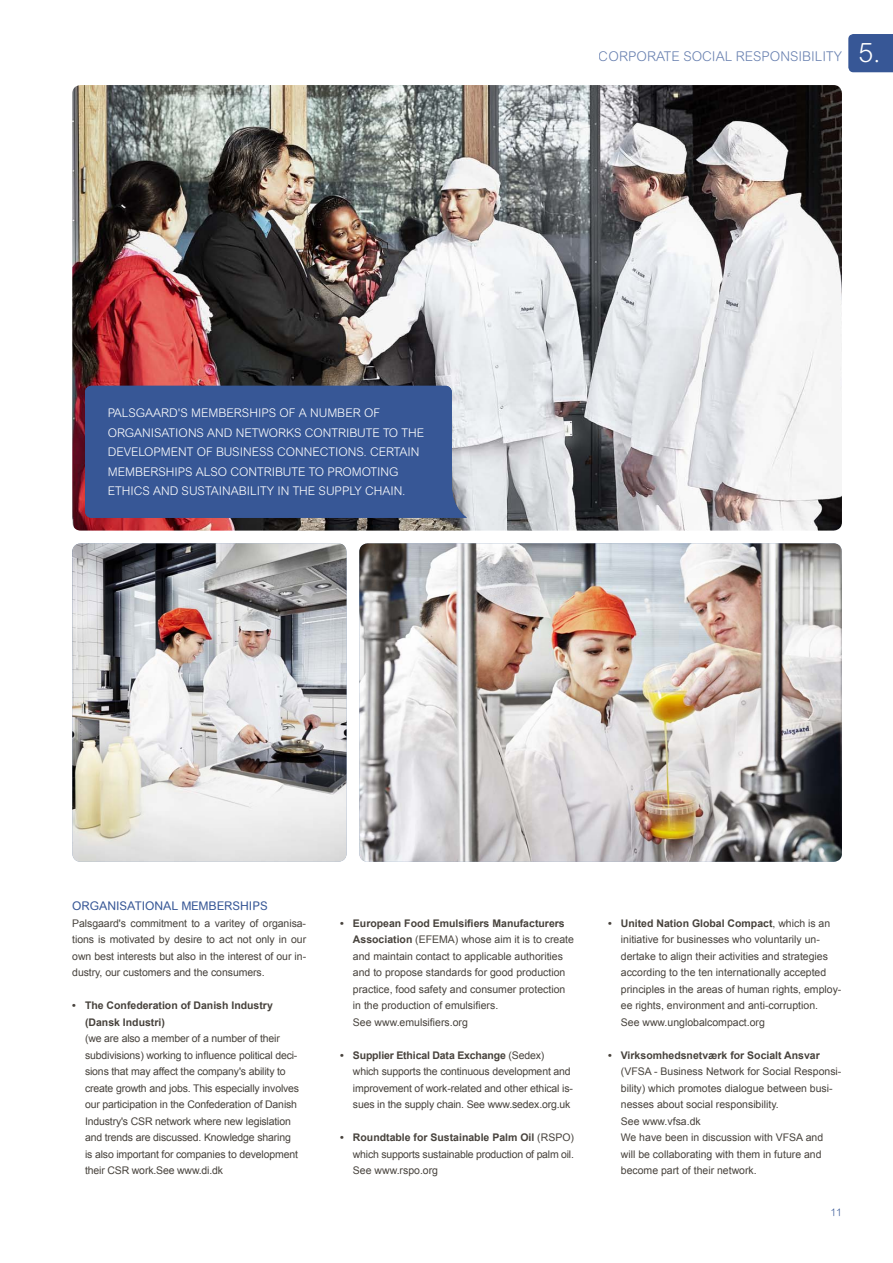
<style>
.page{position:relative;width:893px;height:1263px;background:#fff}
.page>*{position:absolute;margin:0;border:0;box-sizing:border-box;transform-origin:0 0}
.t1{font:300 26.85px "Arial Rounded MT";color:#fff}
.t2{font:300 13.5px "Arial Rounded MT";color:#375796}
.t3{font:300 12px/19.5px "Arial Rounded MT";color:#fff}
.t4{font:12px "Arial Rounded MT";color:#375796}
.t5{font:10.5px/16.5px "Arial";color:#47423c}
.t6{font:700 10.5px/16.5px "Arial";color:#47423c}
.t7{font:300 10.5px "Arial Rounded MT";color:#375796}
.s1{font-weight:700}
</style>
<div class="page">
<img style="left:72px;top:85px;width:770px;height:446px">
<div style="left:848px;top:34px;width:45px;height:38px;background:#375796"></div>
<img style="left:359px;top:543px;width:483px;height:319px">
<img style="left:72px;top:543px;width:275px;height:319px">
<div style="left:85px;top:386px;width:382px;height:132px;background:#375796"></div>
<p class="t3" style="left:108px;top:403px;width:318px">PALSGAARD'S MEMBERSH IPS OF A NU MBER OF ORGANISATIONS AND NETWORKS CONTRIBUTE TO TH E DEVELOPMENT OF BUSINESS CONNECTIONS. CERTAIN MEMBERSH IPS ALSO CONTRIBUTE TO PROMOTING<br>ETH ICS AND SUSTAINABILITY IN TH E SU PPLY CHAIN.</p>
<p class="t2" style="left:599px;top:48px;width:245px">CORPORATE SOCIAL RESPONSIBILITY</p>
<h1 class="t1" style="left:858px;top:37px;width:24px">5.</h1>
<p class="t4" style="left:72px;top:899px;width:19px">ORGA</p>
<p class="t4" style="left:107px;top:899px;width:149px">NISATIONAL MEMBERSHIPS</p>
<p class="t5" style="left:72px;top:915px;width:235px;text-align:justify">Palsgaard's commitment to a varitey of organisa&shy;tions is motivated by desire to act not only in our own best interests but also in the interest of our in&shy;dustry, our customers and the consumers.</p>
<p class="t6" style="left:85px;top:997px;width:189px;text-indent:-13px">• The Confederation of Danish Industry (Dansk Industri)</p>
<p class="t5" style="left:85px;top:1030px;width:216px">(we are also a member of a number of their subdivisions) working to influence political deci&shy;sions that may affect the company's ability to create growth and jobs. This especially involves our participation in the Confederation of Danish Industry's CSR network where new legislation and trends are discussed. Knowledge sharing is also important for companies to development their CSR work.See www.di.dk</p>
<p class="t5" style="left:353px;top:915px;width:223px;text-indent:-13px"><span class="s1">• European Food Emulsifiers Manufacturers Association</span> (EFEMA) whose aim it is to create and maintain contact to applicable authorities and to propose standards for good production practice, food safety and consumer protection in the production of emulsifiers.<br>See www.emulsifiers.org</p>
<p class="t5" style="left:353px;top:1047px;width:222px;text-indent:-13px"><span class="s1">• Supplier Ethical Data Exchange</span> (Sedex) which supports the continuous development and improvement of work-related and other ethical is&shy;sues in the supply chain. See www.sedex.org.uk</p>
<p class="t5" style="left:353px;top:1129px;width:223px;text-align:justify;text-indent:-13px"><span class="s1">• Roundtable for Sustainable Palm Oil</span> (RSPO) which supports sustainable production of palm oil.<br>See www.rspo.org</p>
<p class="t5" style="left:621px;top:915px;width:222px;text-indent:-13px"><span class="s1">• United Nation Global Compact</span>, which is an initiative for businesses who voluntarily un&shy;dertake to align their activities and strategies according to the ten internationally accepted principles in the areas of human rights, employ&shy;ee rights, environment and anti-corruption.<br>See www.unglobalcompact.org</p>
<p class="t6" style="left:608px;top:1047px;width:213px">• Virksomhedsnetværk for Socialt Ansvar</p>
<p class="t5" style="left:621px;top:1063px;width:222px">(VFSA - Business Network for Social Responsi&shy;bility) which promotes dialogue between busi&shy;nesses about social responsibility.<br>See www.vfsa.dk<br>We have been in discussion with VFSA and<br>will be collaborating with them in future and become part of their network.</p>
<p class="t7" style="left:830px;top:1206px;width:13px">11</p>
</div>
